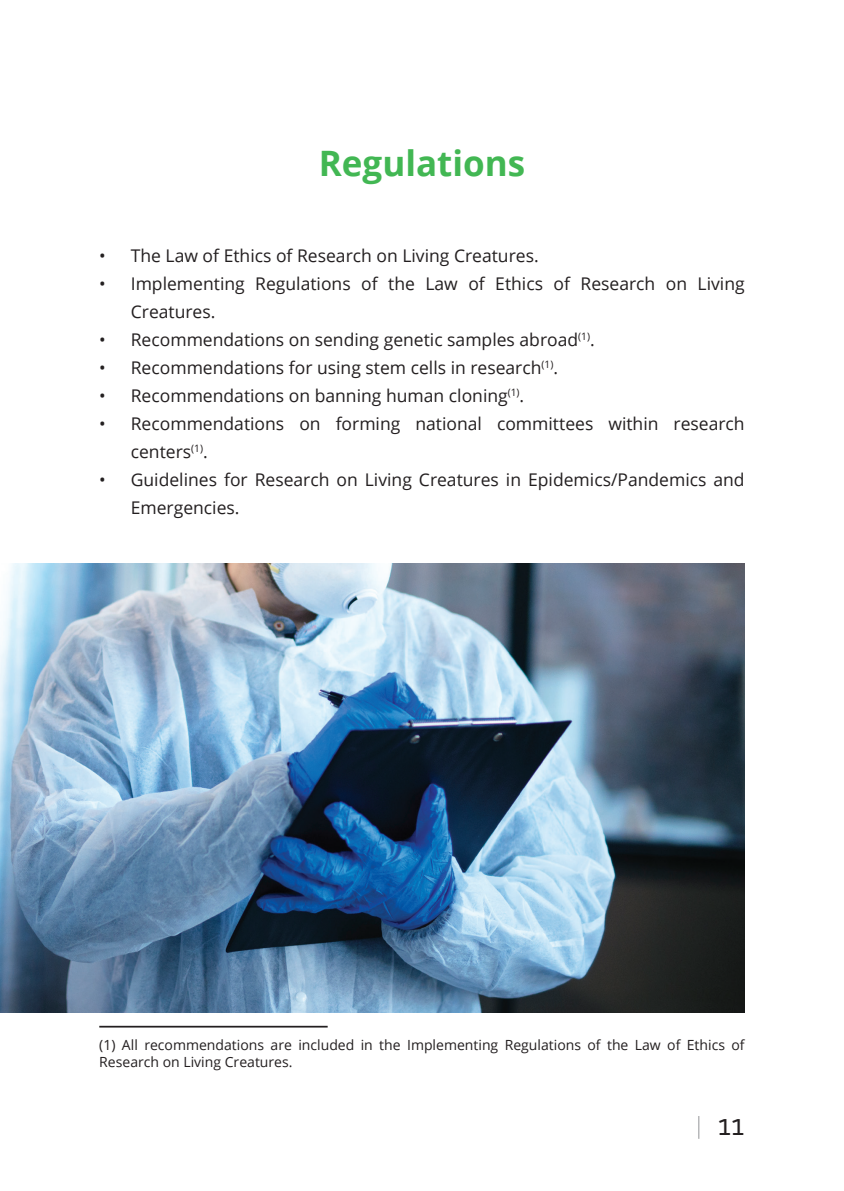
<style>
.page{position:relative;width:844px;height:1191px;background:#fff}
.page>*{position:absolute;margin:0;border:0;box-sizing:border-box;transform-origin:0 0}
.t1{font:700 35px "Open Sans";color:#42b753}
.t2{font:22.75px "RB";color:#231f20}
.t3{font:17.5px/28px "Open Sans";color:#231f20}
.t4{font:14px/16.8px "Open Sans";color:#231f20}
.t5{font:10.15px "Open Sans";color:#231f20}
.s1{font-size:17.5px}
</style>
<div class="page">
<svg style="left:698px;top:1116px;width:1px;height:22px"></svg>
<hr style="left:99px;top:1025px;width:228px;height:2px;background:#231f20">
<img style="left:0;top:563px;width:744px;height:449px">
<h1 class="t1" style="left:318px;top:138px;width:208px">Regulations</h1>
<p class="t3" style="left:99px;top:241px;width:8px">•</p>
<p class="t3" style="left:131px;top:241px;width:409px">The Law of Ethics of Research on Living Creatures.</p>
<p class="t3" style="left:99px;top:269px;width:8px">•</p>
<p class="t3" style="left:131px;top:269px;width:115px">Implementing</p>
<p class="t3" style="left:255px;top:269px;width:97px">Regulations</p>
<p class="t3" style="left:361px;top:269px;width:18px">of</p>
<p class="t3" style="left:388px;top:269px;width:28px">the</p>
<p class="t3" style="left:425px;top:269px;width:34px">Law</p>
<p class="t3" style="left:468px;top:269px;width:18px">of</p>
<p class="t3" style="left:495px;top:269px;width:49px">Ethics</p>
<p class="t3" style="left:553px;top:269px;width:18px">of</p>
<p class="t3" style="left:580px;top:269px;width:76px">Research</p>
<p class="t3" style="left:665px;top:269px;width:23px">on</p>
<p class="t3" style="left:697px;top:269px;width:49px">Living</p>
<p class="t3" style="left:131px;top:297px;width:86px">Creatures.</p>
<p class="t3" style="left:99px;top:325px;width:8px">•</p>
<p class="t3" style="left:131px;top:325px;width:449px">Recommendations on sending genetic samples abroad</p>
<p class="t5" style="left:578px;top:329px;width:18px"><span class="s1">.</span>(1)</p>
<p class="t3" style="left:99px;top:353px;width:8px">•</p>
<p class="t3" style="left:131px;top:353px;width:412px">Recommendations for using stem cells in research</p>
<p class="t5" style="left:541px;top:357px;width:18px"><span class="s1">.</span>(1)</p>
<p class="t3" style="left:99px;top:381px;width:8px">•</p>
<p class="t3" style="left:131px;top:381px;width:378px">Recommendations on banning human cloning</p>
<p class="t5" style="left:507px;top:385px;width:18px"><span class="s1">.</span>(1)</p>
<p class="t3" style="left:99px;top:409px;width:8px">•</p>
<p class="t3" style="left:131px;top:409px;width:155px">Recommendations</p>
<p class="t3" style="left:299px;top:409px;width:23px">on</p>
<p class="t3" style="left:335px;top:409px;width:66px">forming</p>
<p class="t3" style="left:415px;top:409px;width:68px">national</p>
<p class="t3" style="left:497px;top:409px;width:98px">committees</p>
<p class="t3" style="left:608px;top:409px;width:52px">within</p>
<p class="t3" style="left:673px;top:409px;width:73px">research</p>
<p class="t3" style="left:99px;top:465px;width:8px">•</p>
<p class="t5" style="left:191px;top:441px;width:18px"><span class="s1">.</span>(1)</p>
<p class="t3" style="left:131px;top:437px;width:615px">centers<br>Guidelines for Research on Living Creatures in Epidemics/Pandemics and</p>
<p class="t3" style="left:131px;top:493px;width:110px">Emergencies.</p>
<p class="t4" style="left:122px;top:1036px;width:17px">All</p>
<p class="t4" style="left:144px;top:1036px;width:121px">recommendations</p>
<p class="t4" style="left:298px;top:1036px;width:57px">included</p>
<p class="t4" style="left:99px;top:1036px;width:195px">1( )<br>Research on Living Creatures.</p>
<p class="t4" style="left:270px;top:1036px;width:23px">are</p>
<p class="t4" style="left:379px;top:1036px;width:23px">the</p>
<p class="t4" style="left:360px;top:1036px;width:14px">in</p>
<p class="t4" style="left:407px;top:1036px;width:93px">Implementing</p>
<p class="t4" style="left:587px;top:1036px;width:15px">of</p>
<p class="t4" style="left:504px;top:1036px;width:78px">Regulations</p>
<p class="t4" style="left:607px;top:1036px;width:23px">the</p>
<p class="t4" style="left:667px;top:1036px;width:15px">of</p>
<p class="t4" style="left:731px;top:1036px;width:15px">of</p>
<p class="t4" style="left:686px;top:1036px;width:40px">Ethics</p>
<p class="t4" style="left:634px;top:1036px;width:27px">Law</p>
<h2 class="t2" style="left:718px;top:1108px;width:28px">11</h2>
</div>
